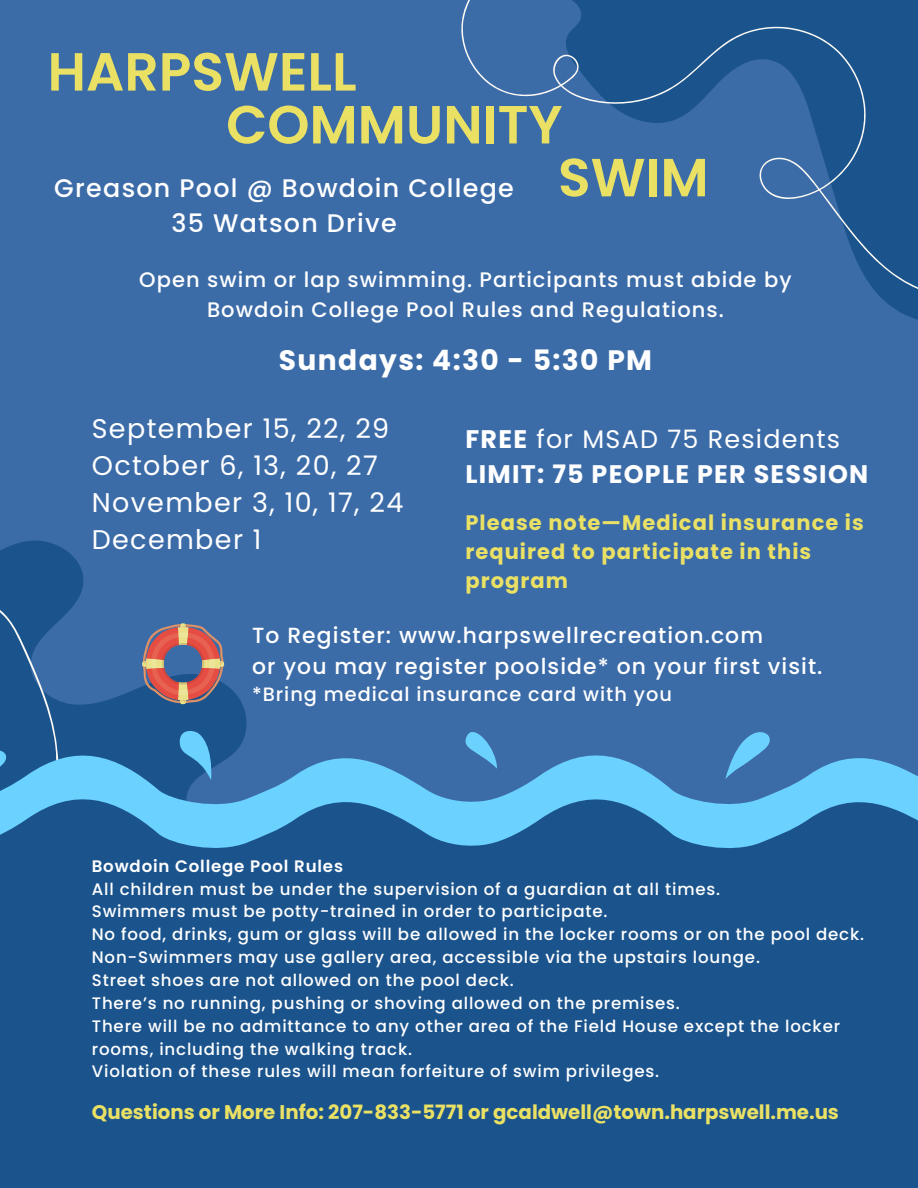
<style>
.page{position:relative;width:918px;height:1188px;background:#3c6ca8}
.page>*{position:absolute;margin:0;border:0;box-sizing:border-box;transform-origin:0 0}
.t1{font:600 53.55px "Poppins";color:#eae164}
.t2{font:700 28.2px "Poppins";letter-spacing:.05em;color:#fff}
.t3{font:27px/37.2px "Poppins";letter-spacing:.05em;color:#fff}
.t4{font:700 25.35px/34.8px "Poppins";letter-spacing:.05em;color:#fff}
.t5{font:500 25.35px/35px "Poppins";letter-spacing:.05em;color:#fff;text-align:center}
.t6{font:500 21.9px/30.5px "Poppins";letter-spacing:.05em;color:#fff}
.t7{font:500 21px/29.2px "Poppins";letter-spacing:.05em;color:#fff;text-align:center}
.t8{font:700 21px/29.2px "Poppins";letter-spacing:.05em;color:#eae164}
.t9{font:700 19.8px "Poppins";color:#eae164}
.t10{font:500 19.35px "Poppins";letter-spacing:.05em;color:#fff}
.t11{font:500 16.65px/22.8px "Poppins";letter-spacing:.05em;color:#fff}
.t12{font:600 16.65px "Poppins";letter-spacing:.05em;color:#fff}
.s1{font-weight:400}
</style>
<div class="page">
<svg style="left:0;top:540px;width:247px;height:182px"></svg>
<svg style="left:0;top:600px;width:171px;height:122px"></svg>
<svg style="left:0;top:792px;width:918px;height:90px;background:#347bb1"></svg>
<svg style="left:0;top:722px;width:918px;height:70px"></svg>
<div style="left:0;top:882px;width:918px;height:306px;background:#1b548d"></div>
<svg style="left:879px;top:295px;width:39px;height:25px"></svg>
<svg style="left:461px;top:0;width:457px;height:295px"></svg>
<svg style="left:142px;top:623px;width:82px;height:81px"></svg>
<p class="t1" style="left:48px;top:34px;width:311px">HARPSWELL</p>
<p class="t1" style="left:226px;top:87px;width:338px">COMMUNITY</p>
<p class="t1" style="left:558px;top:140px;width:152px">SWIM</p>
<h2 class="t5" style="left:54px;top:171px;width:461px">Greason Pool @ Bowdoin College<br>35 Watson Drive</h2>
<h4 class="t7" style="left:139px;top:265px;width:654px">Open swim or lap swimming. Participants must abide by<br>Bowdoin College Pool Rules and Regulations.</h4>
<h1 class="t2" style="left:279px;top:340px;width:375px">Sundays: 4:30 - 5:30 PM</h1>
<h2 class="t3" style="left:92px;top:410px;width:313px">September 15, 22, 29<br>October 6, 13, 20, 27<br>November 3, 10, 17, 24<br>December 1</h2>
<h3 class="t4" style="left:465px;top:421px;width:404px">FREE <span class="s1">for MSAD 75 Residents<br></span>LIMIT: 75 PEOPLE PER SESSION</h3>
<h3 class="t8" style="left:465px;top:508px;width:400px">Please note—Medical insurance is required to participate in this program</h3>
<p class="t6" style="left:252px;top:620px;width:572px">To Register: www.harpswellrecreation.com<br>or you may register poolside* on your first visit.</p>
<p class="t10" style="left:252px;top:681px;width:421px">*Bring medical insurance card with you</p>
<h4 class="t12" style="left:92px;top:854px;width:253px">Bowdoin College Pool Rules</h4>
<p class="t11" style="left:92px;top:877px;width:630px">All children must be under the supervision of a guardian at all times.</p>
<p class="t11" style="left:92px;top:900px;width:517px">Swimmers must be potty-trained in order to participate.</p>
<h4 class="t11" style="left:92px;top:923px;width:774px">No food, drinks, gum or glass will be allowed in the locker rooms or on the pool deck.</h4>
<p class="t11" style="left:92px;top:946px;width:670px">Non-Swimmers may use gallery area, accessible via the upstairs lounge.</p>
<p class="t11" style="left:92px;top:969px;width:424px">Street shoes are not allowed on the pool deck.</p>
<p class="t11" style="left:92px;top:992px;width:590px">There’s no running, pushing or shoving allowed on the premises.</p>
<p class="t11" style="left:92px;top:1014px;width:750px">There will be no admittance to any other area of the Field House except the locker rooms, including the walking track.</p>
<p class="t11" style="left:92px;top:1060px;width:569px">Violation of these rules will mean forfeiture of swim privileges.</p>
<p class="t9" style="left:92px;top:1099px;width:749px">Questions or More Info: 207-833-5771 or gcaldwell@town.harpswell.me.us</p>
</div>
